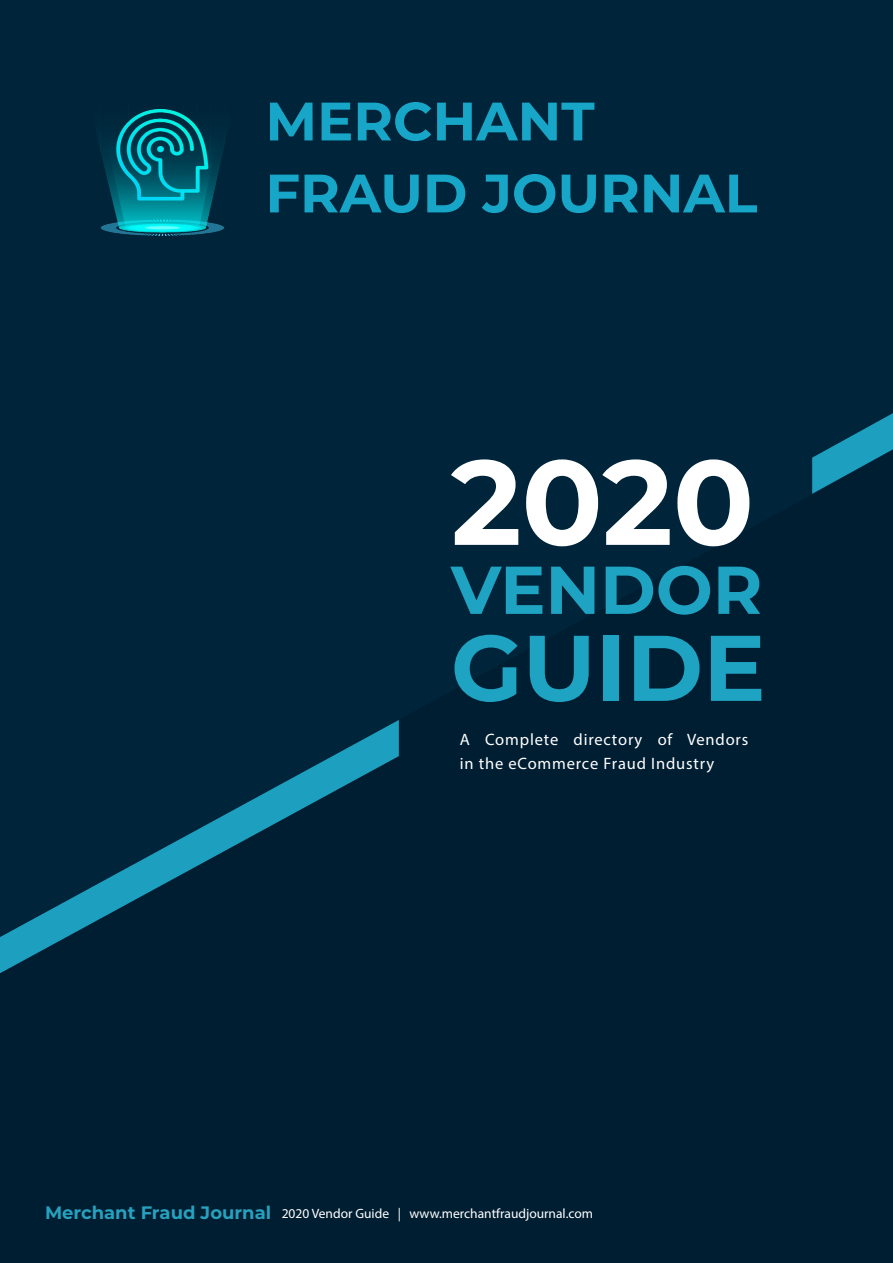
<style>
.page{position:relative;width:893px;height:1263px;background:#00253a}
.page>*{position:absolute;margin:0;border:0;box-sizing:border-box;transform-origin:0 0}
.t1{font:700 120px "Montserrat";color:#fff}
.t2{font:700 93px "Montserrat";color:#1ea3c3}
.t3{font:700 67.5px "Montserrat";color:#1ea3c3}
.t4{font:700 54px/72px "Montserrat";color:#18a6c8}
.t5{font:16.5px/24px "Myriad Pro";letter-spacing:.05em;color:#fff}
.t6{font:13.5px "Myriad Pro";color:#fff}
.s1{font-family:"Montserrat";font-weight:700;font-size:18px;color:#27a1be}
</style>
<div class="page">
<svg style="left:0;top:720px;width:399px;height:253px"></svg>
<svg style="left:812px;top:413px;width:81px;height:81px"></svg>
<img style="left:94px;top:108px;width:135px;height:128px">
<h3 class="t4" style="left:266px;top:83px;width:493px">MERCHANT<br>FRAUD JOURNAL</h3>
<h1 class="t1" style="left:451px;top:416px;width:305px">2020</h1>
<h3 class="t3" style="left:451px;top:541px;width:313px">VENDOR</h3>
<h2 class="t2" style="left:451px;top:601px;width:316px">GUIDE</h2>
<p class="t5" style="left:460px;top:727px;width:290px">A Complete directory of Vendors in the eCommerce Fraud Industry</p>
<p class="t6" style="left:45px;top:1205px;width:550px"><span class="s1">Merchant Fraud Journal</span> 2020 Vendor Guide | www.merchantfraudjournal.com</p>
</div>
